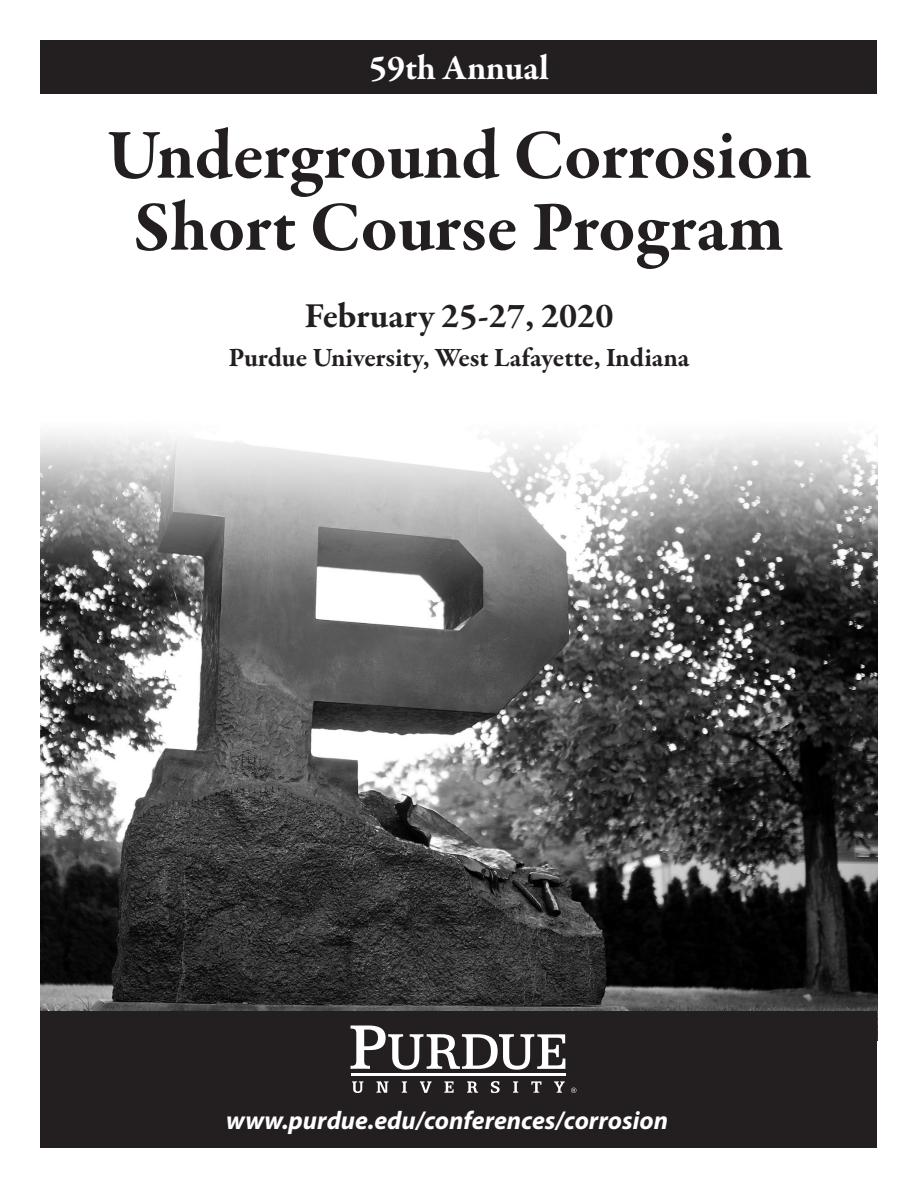
<style>
.page{position:relative;width:918px;height:1188px;background:#fff}
.page>*{position:absolute;margin:0;border:0;box-sizing:border-box;transform-origin:0 0}
.t1{font:700 72px/72px "Garamond Premr Pro";color:#231f20;text-align:center}
.t2{font:700 36px "Garamond Premr Pro";color:#231f20}
.t3{font:700 36px "Garamond Premr Pro";color:#fff}
.t4{font:700 27px "Garamond Premr Pro";letter-spacing:-.005em;color:#231f20}
.Paragraph_Style_1{font:italic 700 25.5px "Myriad Pro";color:#fff}
</style>
<div class="page">
<img style="left:40px;top:432px;width:838px;height:579px">
<div style="left:40px;top:40px;width:838px;height:54px;background:#231f20"></div>
<div style="left:40px;top:1011px;width:838px;height:137px;background:#231f20"></div>
<svg style="left:351px;top:1026px;width:214px;height:44px"></svg>
<svg style="left:352px;top:1081px;width:11px;height:12px"></svg>
<svg style="left:376px;top:1081px;width:13px;height:12px"></svg>
<svg style="left:402px;top:1081px;width:5px;height:12px"></svg>
<svg style="left:420px;top:1081px;width:12px;height:12px"></svg>
<svg style="left:444px;top:1081px;width:10px;height:12px"></svg>
<svg style="left:467px;top:1081px;width:11px;height:12px"></svg>
<svg style="left:491px;top:1081px;width:9px;height:12px"></svg>
<svg style="left:513px;top:1081px;width:5px;height:12px"></svg>
<svg style="left:531px;top:1081px;width:10px;height:12px"></svg>
<svg style="left:554px;top:1081px;width:11px;height:12px"></svg>
<hr style="left:351px;top:1074px;width:214px;height:2px;background:#fff">
<svg style="left:571px;top:1088px;width:5px;height:5px"></svg>
<p class="t3" style="left:369px;top:45px;width:181px">59th Annual</p>
<p class="t1" style="left:106px;top:120px;width:707px">Underground Corrosion<br>Short Course Program</p>
<p class="t2" style="left:305px;top:293px;width:310px">February 25-27, 2020</p>
<p class="t4" style="left:228px;top:341px;width:463px">Purdue University, West Lafayette, Indiana</p>
<p class="Paragraph_Style_1" style="left:226px;top:1104px;width:443px">www.purdue.edu/conferences/corrosion</p>
</div>
